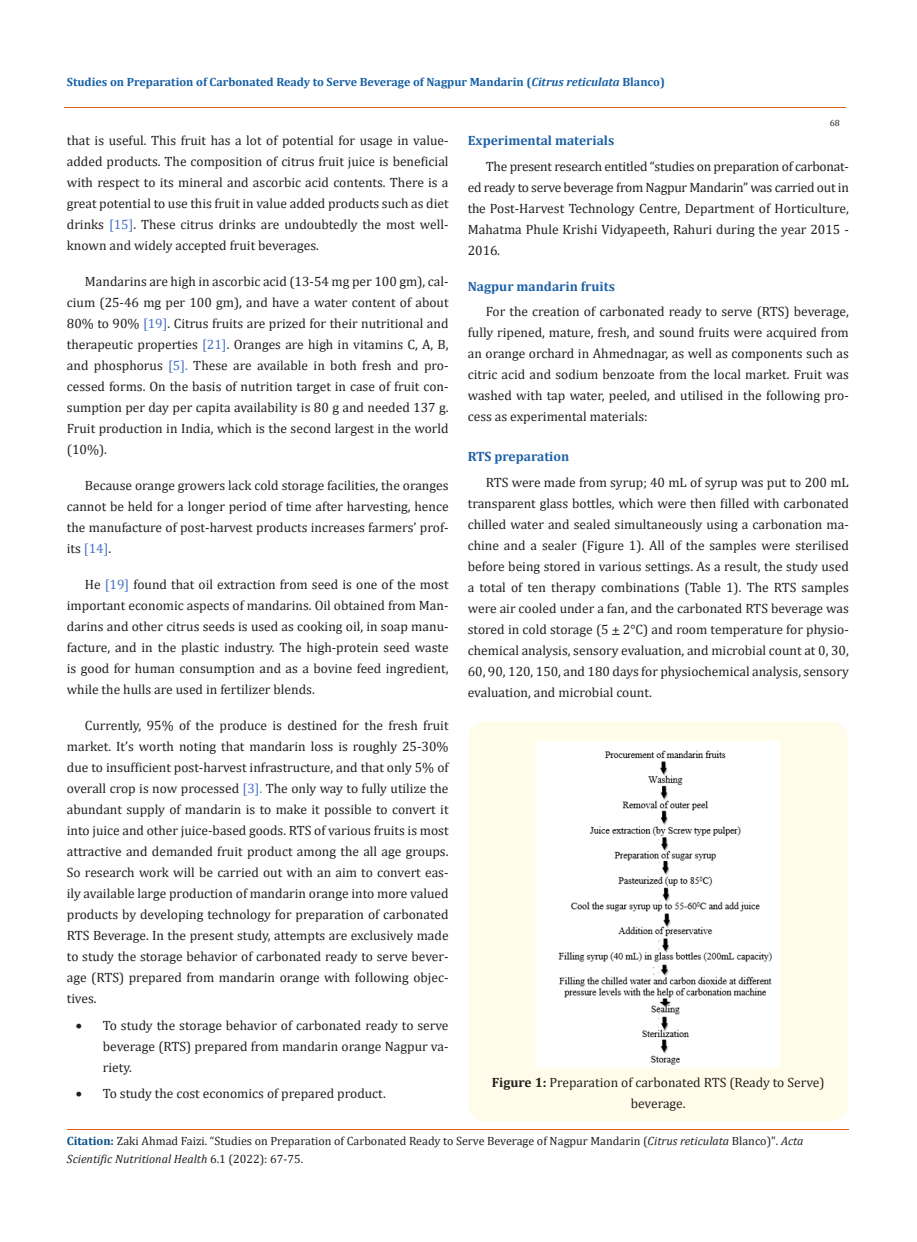
<style>
.page{position:relative;width:917px;height:1242px;background:#fff}
.page>*{position:absolute;margin:0;border:0;box-sizing:border-box;transform-origin:0 0}
.Style85{font:13.5px/21px "Cambria";color:#231f20;text-align:justify}
.t1{font:700 13.5px "Cambria";color:#1f61a7}
.t2{font:12px/18px "Cambria";color:#231f20}
.t3{font:700 12px "Cambria";color:#1560a6}
.t4{font:9px "Cambria";color:#231f20}
.s1{font-style:italic}
.s2{color:#4472c4}
.s3{font-weight:700}
.s4{font-weight:700;color:#035089}
</style>
<div class="page">
<hr style="left:64px;top:108px;width:781px;height:1px;background:#e05d1a">
<hr style="left:67px;top:1130px;width:781px;height:1px;background:#e05d1a">
<div style="left:468px;top:722px;width:380px;height:399px;background:#fffde9;border-radius:18px"></div>
<img style="left:536px;top:741px;width:243px;height:326px">
<p class="t3" style="left:67px;top:73px;width:599px">Studies on Preparation of Carbonated Ready to Serve Beverage of Nagpur Mandarin (<span class="s1">Citrus reticulata</span> Blanco)</p>
<p class="t4" style="left:829px;top:118px;width:11px">68</p>
<p class="Style85" style="left:67px;top:130px;width:383px">that is useful. This fruit has a lot of potential for usage in value&shy;added products. The composition of citrus fruit juice is beneficial with respect to its mineral and ascorbic acid contents. There is a great potential to use this fruit in value added products such as diet drinks <span class="s2">[15]</span>. These citrus drinks are undoubtedly the most well&shy;known and widely accepted fruit beverages.</p>
<p class="Style85" style="left:67px;top:271px;width:383px;text-indent:18px">Mandarins are high in ascorbic acid (13-54 mg per 100 gm), cal&shy;cium (25-46 mg per 100 gm), and have a water content of about 80% to 90% <span class="s2">[19]</span>. Citrus fruits are prized for their nutritional and therapeutic properties <span class="s2">[21]</span>. Oranges are high in vitamins C, A, B, and phosphorus <span class="s2">[5].</span> These are available in both fresh and pro&shy;cessed forms. On the basis of nutrition target in case of fruit con&shy;sumption per day per capita availability is 80 g and needed 137 g.<br>Fruit production in India, which is the second largest in the world (10%).</p>
<p class="Style85" style="left:67px;top:475px;width:383px;text-indent:18px">Because orange growers lack cold storage facilities, the oranges cannot be held for a longer period of time after harvesting, hence the manufacture of post-harvest products increases farmers’ prof&shy;its <span class="s2">[14]</span>.</p>
<p class="Style85" style="left:67px;top:574px;width:383px;text-indent:18px">He <span class="s2">[19]</span> found that oil extraction from seed is one of the most important economic aspects of mandarins. Oil obtained from Man&shy;darins and other citrus seeds is used as cooking oil, in soap manu&shy;facture, and in the plastic industry. The high-protein seed waste is good for human consumption and as a bovine feed ingredient, while the hulls are used in fertilizer blends.</p>
<p class="Style85" style="left:67px;top:715px;width:383px;text-indent:18px">Currently, 95% of the produce is destined for the fresh fruit market. It’s worth noting that mandarin loss is roughly 25-30% due to insufficient post-harvest infrastructure, and that only 5% of overall crop is now processed <span class="s2">[3].</span> The only way to fully utilize the abundant supply of mandarin is to make it possible to convert it into juice and other juice-based goods. RTS of various fruits is most attractive and demanded fruit product among the all age groups.<br>So research work will be carried out with an aim to convert eas&shy;ily available large production of mandarin orange into more valued products by developing technology for preparation of carbonated RTS Beverage. In the present study, attempts are exclusively made to study the storage behavior of carbonated ready to serve bever&shy;age (RTS) prepared from mandarin orange with following objec&shy;tives.</p>
<p class="Style85" style="left:103px;top:1015px;width:347px;text-indent:-27px">• To study the storage behavior of carbonated ready to serve beverage (RTS) prepared from mandarin orange Nagpur va&shy;riety.</p>
<p class="Style85" style="left:76px;top:1083px;width:311px">• To study the cost economics of prepared product.</p>
<p class="t1" style="left:468px;top:131px;width:148px">Experimental materials</p>
<p class="Style85" style="left:468px;top:156px;width:382px;text-indent:18px">The present research entitled “studies on preparation of carbonat&shy;ed ready to serve beverage from Nagpur Mandarin” was carried out in the Post-Harvest Technology Centre, Department of Horticulture, Mahatma Phule Krishi Vidyapeeth, Rahuri during the year 2015 - 2016<span class="s1">.</span></p>
<p class="t1" style="left:468px;top:277px;width:149px">Nagpur mandarin fruits</p>
<p class="Style85" style="left:468px;top:301px;width:382px;text-indent:18px">For the creation of carbonated ready to serve (RTS) beverage, fully ripened, mature, fresh, and sound fruits were acquired from an orange orchard in Ahmednagar, as well as components such as citric acid and sodium benzoate from the local market. Fruit was washed with tap water, peeled, and utilised in the following pro&shy;cess as experimental materials:</p>
<p class="t1" style="left:468px;top:447px;width:103px">RTS preparation</p>
<p class="Style85" style="left:468px;top:471px;width:382px;text-indent:18px">RTS were made from syrup; 40 mL of syrup was put to 200 mL transparent glass bottles, which were then filled with carbonated chilled water and sealed simultaneously using a carbonation ma&shy;chine and a sealer (Figure 1). All of the samples were sterilised before being stored in various settings. As a result, the study used a total of ten therapy combinations (Table 1). The RTS samples were air cooled under a fan, and the carbonated RTS beverage was stored in cold storage (5 + 2°C) and room temperature for physio&shy;chemical analysis, sensory evaluation, and microbial count at 0, 30, 60, 90, 120, 150, and 180 days for physiochemical analysis, sensory evaluation, and microbial count.</p>
<p class="Style85" style="left:492px;top:1072px;width:334px;text-align:center"><span class="s3">Figure 1:</span> Preparation of carbonated RTS (Ready to Serve) beverage.</p>
<p class="t2" style="left:67px;top:1132px;width:738px"><span class="s4">Citation:</span> Zaki Ahmad Faizi. “Studies on Preparation of Carbonated Ready to Serve Beverage of Nagpur Mandarin (<span class="s1">Citrus reticulata</span> Blanco)". <span class="s1">Acta<br>Scientific Nutritional Health</span> 6.1 (2022): 67-75.</p>
</div>
